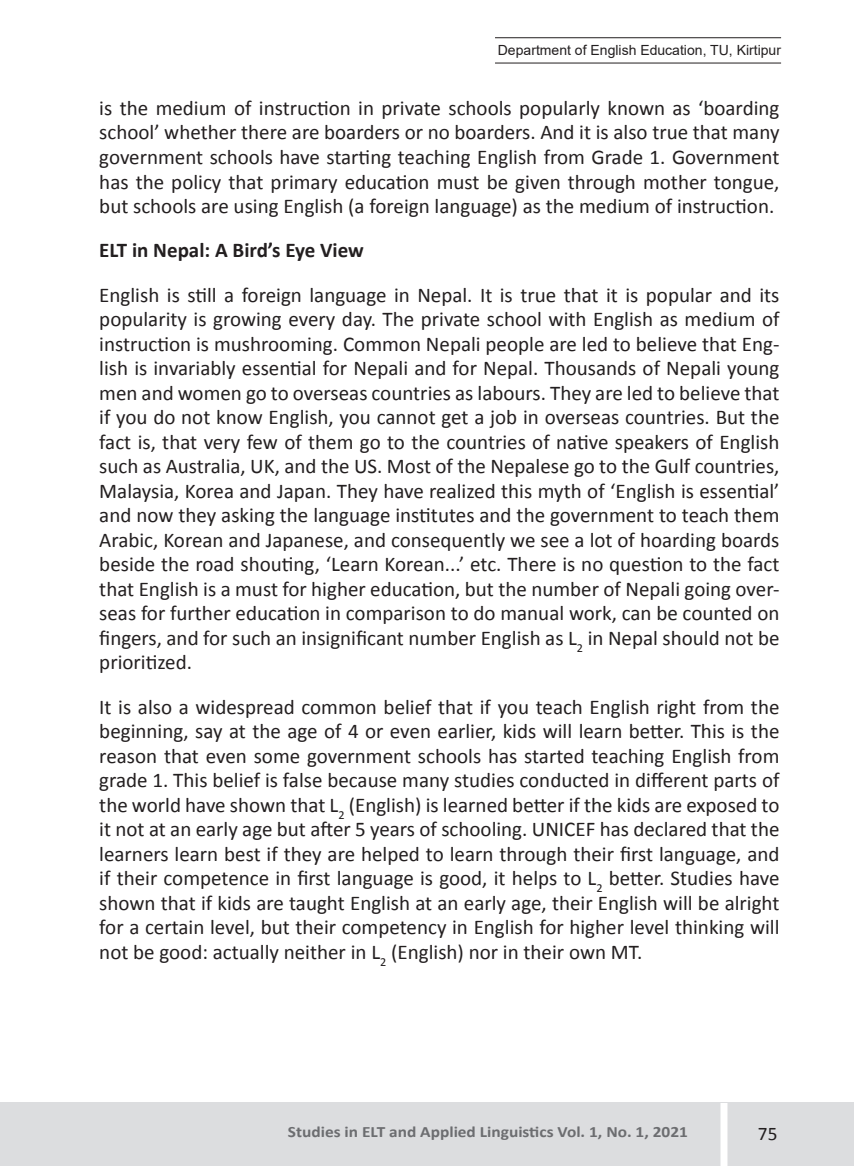
<style>
.page{position:relative;width:854px;height:1166px;background:#fff}
.page>*{position:absolute;margin:0;border:0;box-sizing:border-box;transform-origin:0 0}
.t1{font:21px/24.5px "Calibri";color:#231f20;text-align:justify}
.Sub_Heading{font:700 21px "Calibri";color:#231f20}
.t2{font:19.25px "Calibri";color:#231f20}
.t3{font:700 15.75px "Calibri";color:#6c6d70;scale:1.1 1}
.t4{font:14px "Arial";color:#231f20}
</style>
<div class="page">
<div style="left:0;top:1103px;width:853px;height:63px;background:#dcdddf"></div>
<div style="left:720px;top:1103px;width:7px;height:63px;background:#fff"></div>
<hr style="left:495px;top:63px;width:285px;height:1px;background:#231f20">
<hr style="left:495px;top:37px;width:285px;height:1px;background:#231f20">
<p class="t4" style="left:497px;top:40px;width:284px">Department of English Education, TU, Kirtipur</p>
<p class="t1" style="left:99px;top:96px;width:681px">is the medium of instruction in private schools popularly known as ‘boarding school’ whether there are boarders or no boarders. And it is also true that many government schools have starting teaching English from Grade 1. Government has the policy that primary education must be given through mother tongue, but schools are using English (a foreign language) as the medium of instruction.</p>
<p class="Sub_Heading" style="left:99px;top:237px;width:266px">ELT in Nepal: A Bird’s Eye View</p>
<p class="t1" style="left:99px;top:282px;width:681px">English is still a foreign language in Nepal. It is true that it is popular and its popularity is growing every day. The private school with English as medium of instruction is mushrooming. Common Nepali people are led to believe that Eng&shy;lish is invariably essential for Nepali and for Nepal. Thousands of Nepali young men and women go to overseas countries as labours. They are led to believe that if you do not know English, you cannot get a job in overseas countries. But the fact is, that very few of them go to the countries of native speakers of English such as Australia, UK, and the US. Most of the Nepalese go to the Gulf countries, Malaysia, Korea and Japan. They have realized this myth of ‘English is essential’ and now they asking the language institutes and the government to teach them Arabic, Korean and Japanese, and consequently we see a lot of hoarding boards beside the road shouting, ‘Learn Korean...’ etc. There is no question to the fact that English is a must for higher education, but the number of Nepali going over&shy;seas for further education in comparison to do manual work, can be counted on fingers, and for such an insignificant number English as L<sub>2</sub> in Nepal should not be prioritized.</p>
<p class="t1" style="left:99px;top:694px;width:681px">It is also a widespread common belief that if you teach English right from the beginning, say at the age of 4 or even earlier, kids will learn better. This is the reason that even some government schools has started teaching English from grade 1. This belief is false because many studies conducted in different parts of the world have shown that L<sub>2</sub> (English) is learned better if the kids are exposed to it not at an early age but after 5 years of schooling. UNICEF has declared that the learners learn best if they are helped to learn through their first language, and if their competence in first language is good, it helps to L<sub>2</sub> better. Studies have shown that if kids are taught English at an early age, their English will be alright for a certain level, but their competency in English for higher level thinking will not be good: actually neither in L<sub>2</sub> (English) nor in their own MT.</p>
<p class="t3" style="left:288px;top:1121px;width:365px">Studies in ELT and Applied Linguistics Vol. 1, No. 1, 2021</p>
<p class="t2" style="left:757px;top:1121px;width:21px">75</p>
</div>
